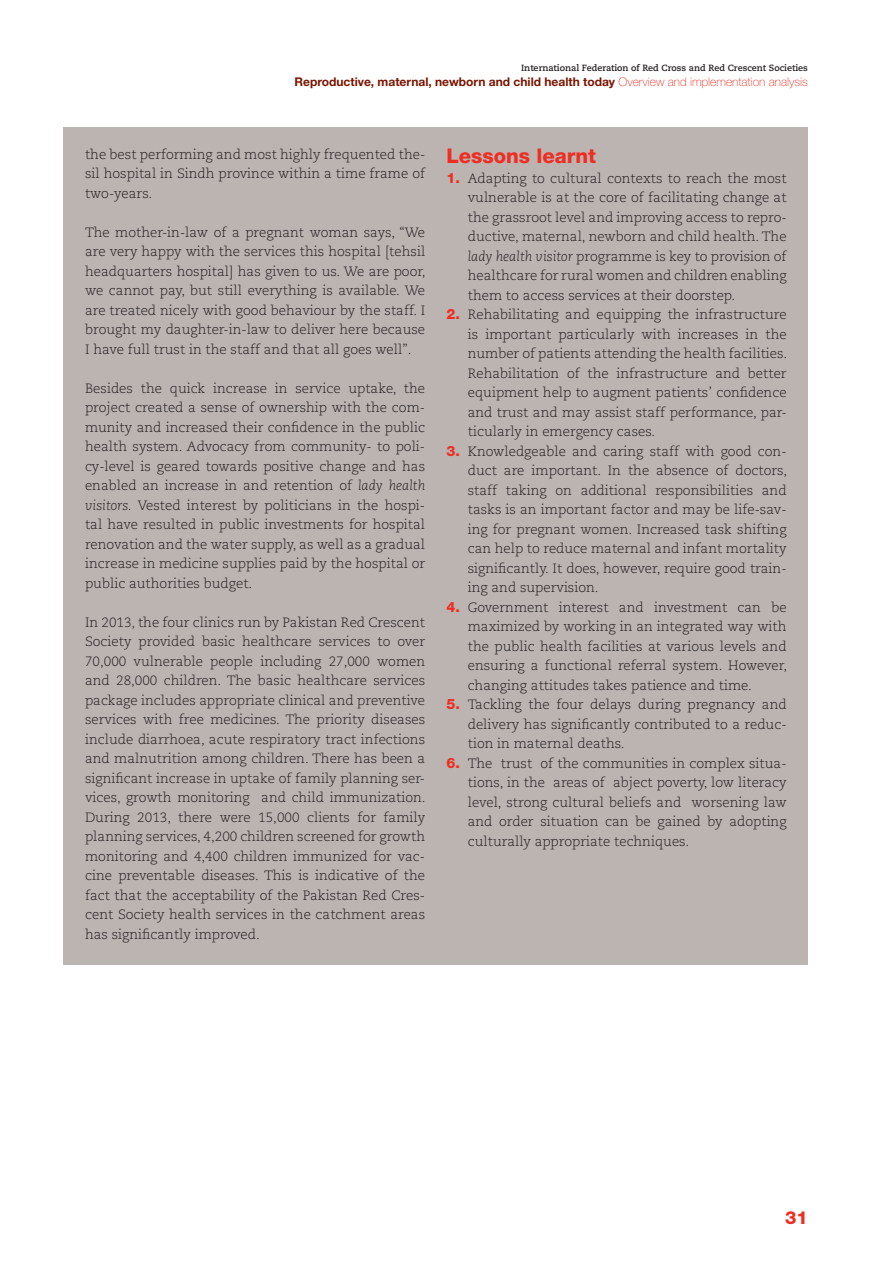
<style>
.page{position:relative;width:893px;height:1263px;background:#fff}
.page>*{position:absolute;margin:0;border:0;box-sizing:border-box;transform-origin:0 0}
.t1{font:800 20.25px "Helvetica Neue LT Std";color:#ee2e22}
.t2{font:800 18px "Helvetica Neue LT Std";color:#ee2e22}
.t3{font:300 13.5px/19.5px "Caecilia";color:#231f20;text-align:justify}
.t4{font:700 12px "Helvetica Neue LT Std";color:#791500}
.t5{font:700 9px "Caecilia LT Std";color:#231f20}
.s1{font-weight:100;color:#ee2e22}
.s2{font-style:italic}
.s3{font-family:"Helvetica Neue LT Std";font-weight:800;font-size:14.25px;color:#ee2e22}
</style>
<div class="page">
<div style="left:64px;top:128px;width:744px;height:837px;background:#bcb4b1"></div>
<p class="t5" style="left:521px;top:62px;width:288px">International Federation of Red Cross and Red Crescent Societies</p>
<p class="t4" style="left:294px;top:74px;width:515px">Reproductive, maternal, newborn and child health today <span class="s1">Overview and implementation analysis</span></p>
<p class="t3" style="left:85px;top:145px;width:342px">the best performing and most highly frequented the&shy;sil hospital in Sindh province within a time frame of two-years.</p>
<p class="t3" style="left:85px;top:223px;width:342px">The mother-in-law of a pregnant woman says, “We are very happy with the services this hospital [tehsil headquarters hospital] has given to us. We are poor, we cannot pay, but still everything is available. We are treated nicely with good behaviour by the staff. I brought my daughter-in-law to deliver here because I have full trust in the staff and that all goes well”.</p>
<p class="t3" style="left:85px;top:379px;width:342px">Besides the quick increase in service uptake, the project created a sense of ownership with the com&shy;munity and increased their confidence in the public health system. Advocacy from community- to poli&shy;cy-level is geared towards positive change and has enabled an increase in and retention of <span class="s2">lady health visitors.</span> Vested interest by politicians in the hospi&shy;tal have resulted in public investments for hospital renovation and the water supply, as well as a gradual increase in medicine supplies paid by the hospital or public authorities budget.</p>
<p class="t3" style="left:85px;top:613px;width:342px">In 2013, the four clinics run by Pakistan Red Crescent Society provided basic healthcare services to over 70,000 vulnerable people including 27,000 women and 28,000 children. The basic healthcare services package includes appropriate clinical and preventive services with free medicines. The priority diseases include diarrhoea, acute respiratory tract infections and malnutrition among children. There has been a significant increase in uptake of family planning ser&shy;vices, growth monitoring and child immunization.<br>During 2013, there were 15,000 clients for family planning services, 4,200 children screened for growth monitoring and 4,400 children immunized for vac&shy;cine preventable diseases. This is indicative of the fact that the acceptability of the Pakistan Red Cres&shy;cent Society health services in the catchment areas has significantly improved.</p>
<h1 class="t1" style="left:446px;top:144px;width:151px">Lessons learnt</h1>
<p class="t3" style="left:468px;top:169px;width:320px;text-indent:-21px"><span class="s3">1.</span> Adapting to cultural contexts to reach the most vulnerable is at the core of facilitating change at the grassroot level and improving access to repro&shy;ductive, maternal, newborn and child health. The <span class="s2">lady health visitor</span> programme is key to provision of healthcare for rural women and children enabling them to access services at their doorstep.</p>
<p class="t3" style="left:468px;top:305px;width:321px;text-indent:-21px"><span class="s3">2.</span> Rehabilitating and equipping the infrastructure is important particularly with increases in the number of patients attending the health facilities.<br>Rehabilitation of the infrastructure and better equipment help to augment patients’ confidence and trust and may assist staff performance, par&shy;ticularly in emergency cases.</p>
<p class="t3" style="left:468px;top:442px;width:321px;text-indent:-21px"><span class="s3">3.</span> Knowledgeable and caring staff with good con&shy;duct are important. In the absence of doctors, staff taking on additional responsibilities and tasks is an important factor and may be life-sav&shy;ing for pregnant women. Increased task shifting can help to reduce maternal and infant mortality significantly. It does, however, require good train&shy;ing and supervision.</p>
<p class="t3" style="left:468px;top:598px;width:321px;text-indent:-21px"><span class="s3">4.</span> Government interest and investment can be maximized by working in an integrated way with the public health facilities at various levels and ensuring a functional referral system. However, changing attitudes takes patience and time.</p>
<p class="t3" style="left:468px;top:695px;width:320px;text-indent:-21px"><span class="s3">5.</span> Tackling the four delays during pregnancy and delivery has significantly contributed to a reduc&shy;tion in maternal deaths.</p>
<p class="t3" style="left:468px;top:754px;width:320px;text-indent:-21px"><span class="s3">6.</span> The trust of the communities in complex situa&shy;tions, in the areas of abject poverty, low literacy level, strong cultural beliefs and worsening law and order situation can be gained by adopting culturally appropriate techniques.</p>
<h2 class="t2" style="left:785px;top:1206px;width:24px">31</h2>
</div>
